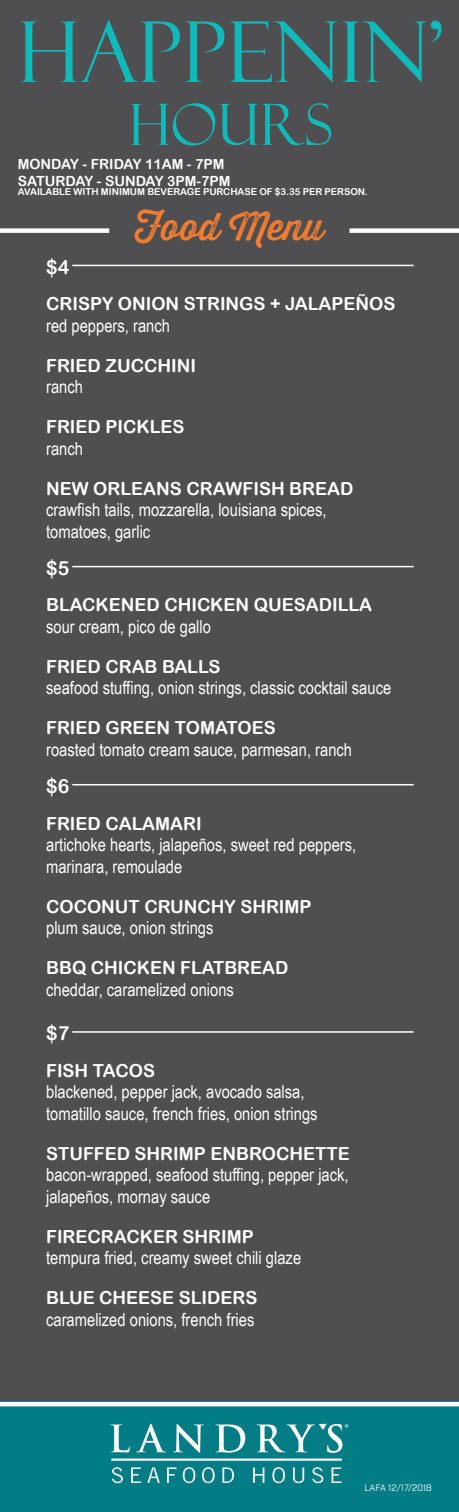
<style>
.page{position:relative;width:459px;height:1512px;background:#4f4f51}
.page>*{position:absolute;margin:0;border:0;box-sizing:border-box;transform-origin:0 0}
.t1{font:84px "Felix Titling";color:#11baba}
.t2{font:57px "Felix Titling";color:#11baba}
.t3{font:37.5px "Thirsty Rough Reg Two";color:#f47d2f}
.price_copy{font:19.5px "Arial Rounded MT Bold";color:#fff}
.body{font:18px/21.6px "Arial Narrow";color:#fff}
.t4{font:18px "Arial Rounded MT Bold";color:#fff}
.body-2{font:14.1px/16.8px "Arial Rounded MT Bold";color:#fff}
.body-3{font:9.6px "Arial Rounded MT Bold";letter-spacing:-.005em;color:#fff}
.body-4{font:9px "Industry";color:#fff}
</style>
<div class="page">
<div style="left:0;top:1402px;width:459px;height:110px;background:#027c85"></div>
<hr style="left:0;top:1402px;width:459px;height:4px;background:#fff">
<div style="left:349px;top:228px;width:110px;height:5px;background:#fff"></div>
<div style="left:0;top:228px;width:109px;height:5px;background:#fff"></div>
<svg style="left:111px;top:1424px;width:19px;height:28px"></svg>
<svg style="left:136px;top:1424px;width:30px;height:28px"></svg>
<svg style="left:173px;top:1424px;width:31px;height:29px"></svg>
<svg style="left:215px;top:1424px;width:30px;height:29px"></svg>
<div style="left:111px;top:1459px;width:231px;height:2px;border:2px solid #fff"></div>
<svg style="left:257px;top:1424px;width:91px;height:29px"></svg>
<svg style="left:112px;top:1467px;width:11px;height:16px"></svg>
<svg style="left:131px;top:1467px;width:10px;height:16px"></svg>
<svg style="left:147px;top:1467px;width:13px;height:16px"></svg>
<svg style="left:167px;top:1467px;width:10px;height:16px"></svg>
<svg style="left:183px;top:1467px;width:12px;height:16px"></svg>
<svg style="left:202px;top:1467px;width:13px;height:16px"></svg>
<svg style="left:222px;top:1467px;width:12px;height:16px"></svg>
<svg style="left:253px;top:1467px;width:11px;height:16px"></svg>
<svg style="left:272px;top:1467px;width:13px;height:16px"></svg>
<svg style="left:293px;top:1467px;width:11px;height:16px"></svg>
<svg style="left:312px;top:1467px;width:11px;height:16px"></svg>
<svg style="left:332px;top:1467px;width:10px;height:16px"></svg>
<hr style="left:46px;top:265px;width:368px;height:1px;background:#fff">
<div style="left:42px;top:263px;width:30px;height:5px;background:#4f4f51"></div>
<hr style="left:46px;top:566px;width:368px;height:1px;background:#fff">
<div style="left:42px;top:564px;width:30px;height:5px;background:#4f4f51"></div>
<hr style="left:46px;top:784px;width:368px;height:1px;background:#fff">
<div style="left:42px;top:782px;width:30px;height:5px;background:#4f4f51"></div>
<hr style="left:46px;top:1031px;width:368px;height:2px;background:#fff">
<hr style="left:42px;top:1030px;width:30px;height:4px;background:#4f4f51">
<p class="t1" style="left:18px;top:4px;width:427px">HAPPENIN’</p>
<p class="t2" style="left:129px;top:92px;width:205px">HOURS</p>
<p class="body-2" style="left:18px;top:156px;width:214px">MONDAY - FRIDAY 11AM - 7PM<br>SATURDAY - SUNDAY 3PM-7PM</p>
<p class="body-3" style="left:18px;top:186px;width:352px">AVAILABLE WITH MINIMUM BEVERAGE PURCHASE OF $3.35 PER PERSON.</p>
<p class="t3" style="left:135px;top:199px;width:191px">Food Menu</p>
<p class="price_copy" style="left:46px;top:255px;width:25px">$4</p>
<p class="t4" style="left:46px;top:293px;width:351px">CRISPY ONION STRINGS + JALAPEÑOS</p>
<p class="body" style="left:46px;top:315px;width:125px">red peppers, ranch</p>
<p class="t4" style="left:46px;top:355px;width:151px">FRIED ZUCCHINI</p>
<p class="body" style="left:46px;top:376px;width:38px">ranch</p>
<p class="t4" style="left:46px;top:416px;width:140px">FRIED PICKLES</p>
<p class="body" style="left:46px;top:438px;width:38px">ranch</p>
<p class="t4" style="left:46px;top:478px;width:309px">NEW ORLEANS CRAWFISH BREAD</p>
<p class="body" style="left:46px;top:499px;width:282px">crawfish tails, mozzarella, louisiana spices, tomatoes, garlic</p>
<p class="price_copy" style="left:46px;top:556px;width:25px">$5</p>
<p class="t4" style="left:46px;top:594px;width:327px">BLACKENED CHICKEN QUESADILLA</p>
<p class="body" style="left:46px;top:616px;width:166px">sour cream, pico de gallo</p>
<p class="t4" style="left:46px;top:656px;width:176px">FRIED CRAB BALLS</p>
<p class="body" style="left:46px;top:677px;width:347px">seafood stuffing, onion strings, classic cocktail sauce</p>
<p class="t4" style="left:46px;top:717px;width:231px">FRIED GREEN TOMATOES</p>
<p class="body" style="left:46px;top:739px;width:308px">roasted tomato cream sauce, parmesan, ranch</p>
<p class="price_copy" style="left:46px;top:775px;width:25px">$6</p>
<p class="t4" style="left:46px;top:813px;width:157px">FRIED CALAMARI</p>
<p class="body" style="left:46px;top:834px;width:312px">artichoke hearts, jalapeños, sweet red peppers, marinara, remoulade</p>
<p class="t4" style="left:46px;top:896px;width:267px">COCONUT CRUNCHY SHRIMP</p>
<p class="body" style="left:46px;top:917px;width:169px">plum sauce, onion strings</p>
<p class="t4" style="left:46px;top:957px;width:244px">BBQ CHICKEN FLATBREAD</p>
<p class="body" style="left:46px;top:978px;width:189px">cheddar, caramelized onions</p>
<p class="price_copy" style="left:46px;top:1022px;width:25px">$7</p>
<p class="t4" style="left:46px;top:1060px;width:110px">FISH TACOS</p>
<p class="body" style="left:46px;top:1081px;width:273px">blackened, pepper jack, avocado salsa, tomatillo sauce, french fries, onion strings</p>
<p class="t4" style="left:46px;top:1143px;width:305px">STUFFED SHRIMP ENBROCHETTE</p>
<p class="body" style="left:46px;top:1164px;width:304px">bacon-wrapped, seafood stuffing, pepper jack, jalapeños, mornay sauce</p>
<p class="t4" style="left:46px;top:1226px;width:209px">FIRECRACKER SHRIMP</p>
<p class="body" style="left:46px;top:1247px;width:257px">tempura fried, creamy sweet chili glaze</p>
<p class="t4" style="left:46px;top:1287px;width:213px">BLUE CHEESE SLIDERS</p>
<p class="body" style="left:46px;top:1309px;width:210px">caramelized onions, french fries</p>
<p class="body-4" style="left:365px;top:1482px;width:69px">LAFA 12/17/2018</p>
</div>
